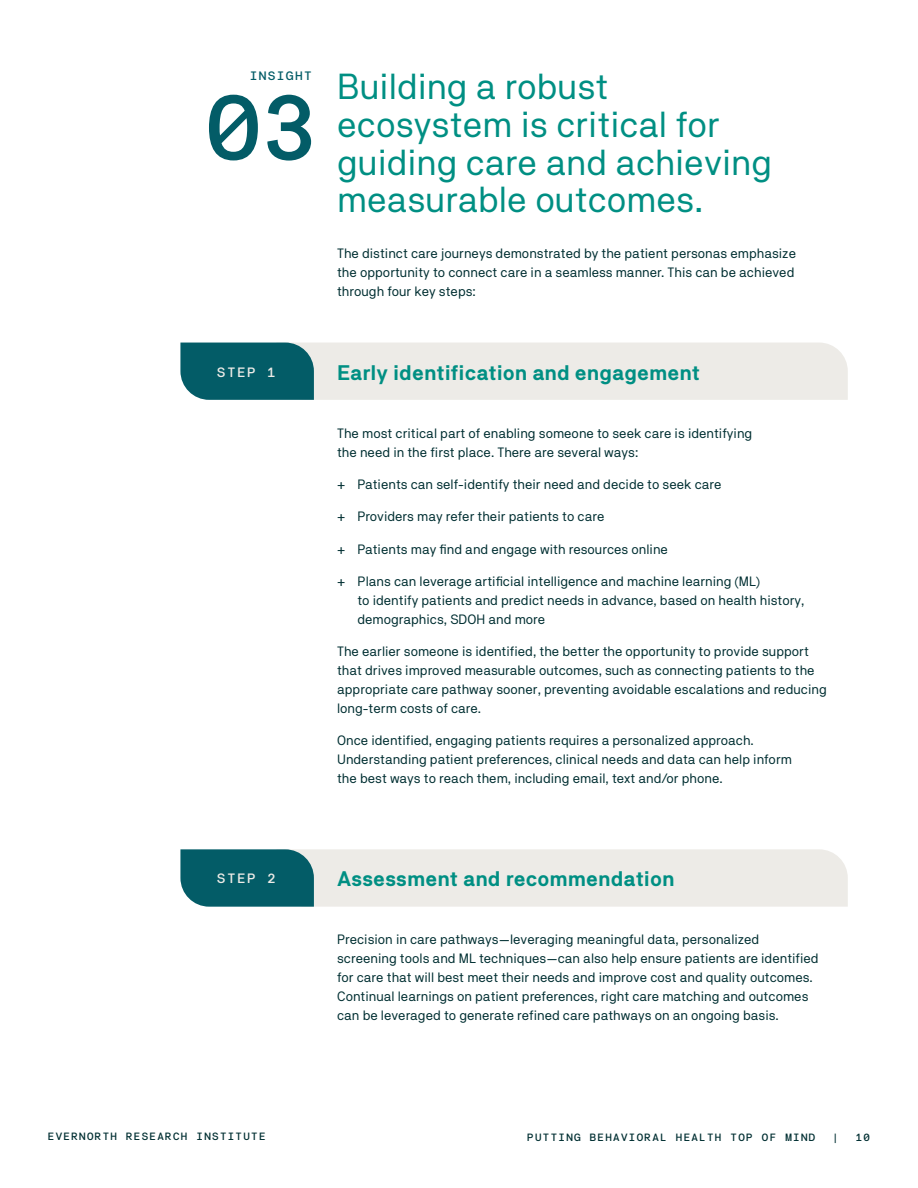
<style>
.page{position:relative;width:918px;height:1188px;background:#fff}
.page>*{position:absolute;margin:0;border:0;box-sizing:border-box;transform-origin:0 0}
.H2_-_Eyebrow{font:92.25px "NB Akademie Mono";color:#035c67}
.H3_-_Headline{font:36px/37.8px "NB Akademie";color:#008f83}
.H4_-_Subhead{font:700 21px "NB Akademie";color:#008f83}
.t1{font:13.5px/18.9px "NB Akademie";color:#002f32}
.t2{font:13.5px "NB Akademie Mono";color:#edebe7}
.H2_-_Eyebrow-2{font:12.15px "NB Akademie Mono";color:#035c67}
.t3{font:10.5px "NB Akademie Mono";color:#002f32}
</style>
<div class="page">
<svg style="left:180px;top:343px;width:668px;height:57px;background:#c0d0ce"></svg>
<svg style="left:180px;top:849px;width:668px;height:58px;background:#c1d0cf"></svg>
<h2 class="H2_-_Eyebrow-2" style="left:249px;top:68px;width:65px">INSIGHT</h2>
<h2 class="H2_-_Eyebrow" style="left:199px;top:72px;width:126px">03</h2>
<h3 class="H3_-_Headline" style="left:337px;top:67px;width:436px">Building a robust ecosystem is critical for guiding care and achieving measurable outcomes.</h3>
<p class="t1" style="left:337px;top:244px;width:460px">The distinct care journeys demonstrated by the patient personas emphasize the opportunity to connect care in a seamless manner. This can be achieved through four key steps:</p>
<p class="t2" style="left:216px;top:364px;width:62px">STEP 1</p>
<h4 class="H4_-_Subhead" style="left:337px;top:360px;width:365px">Early identification and engagement</h4>
<p class="t1" style="left:337px;top:423px;width:417px">The most critical part of enabling someone to seek care is identifying the need in the first place. There are several ways:</p>
<p class="t1" style="left:337px;top:475px;width:386px">+ Patients can self-identify their need and decide to seek care</p>
<p class="t1" style="left:337px;top:507px;width:269px">+ Providers may refer their patients to care</p>
<p class="t1" style="left:337px;top:539px;width:332px">+ Patients may find and engage with resources online</p>
<p class="t1" style="left:357px;top:572px;width:449px;text-indent:-20px">+ Plans can leverage artificial intelligence and machine learning (ML)<br>to identify patients and predict needs in advance, based on health history, demographics, SDOH and more</p>
<p class="t1" style="left:337px;top:642px;width:491px">The earlier someone is identified, the better the opportunity to provide support that drives improved measurable outcomes, such as connecting patients to the appropriate care pathway sooner, preventing avoidable escalations and reducing long-term costs of care.</p>
<p class="t1" style="left:337px;top:731px;width:456px">Once identified, engaging patients requires a personalized approach.<br>Understanding patient preferences, clinical needs and data can help inform the best ways to reach them, including email, text and/or phone.</p>
<p class="t2" style="left:216px;top:871px;width:62px">STEP 2</p>
<h4 class="H4_-_Subhead" style="left:337px;top:867px;width:339px">Assessment and recommendation</h4>
<p class="t1" style="left:337px;top:930px;width:483px">Precision in care pathways—leveraging meaningful data, personalized screening tools and ML techniques—can also help ensure patients are identified for care that will best meet their needs and improve cost and quality outcomes.<br>Continual learnings on patient preferences, right care matching and outcomes can be leveraged to generate refined care pathways on an ongoing basis.</p>
<p class="t3" style="left:47px;top:1130px;width:221px">EVERNORTH RESEARCH INSTITUTE</p>
<p class="t3" style="left:527px;top:1131px;width:291px">PUTTING BEHAVIORAL HEALTH TOP OF MIND</p>
<p class="t3" style="left:832px;top:1131px;width:9px">|</p>
<p class="t3" style="left:855px;top:1131px;width:17px">10</p>
</div>
